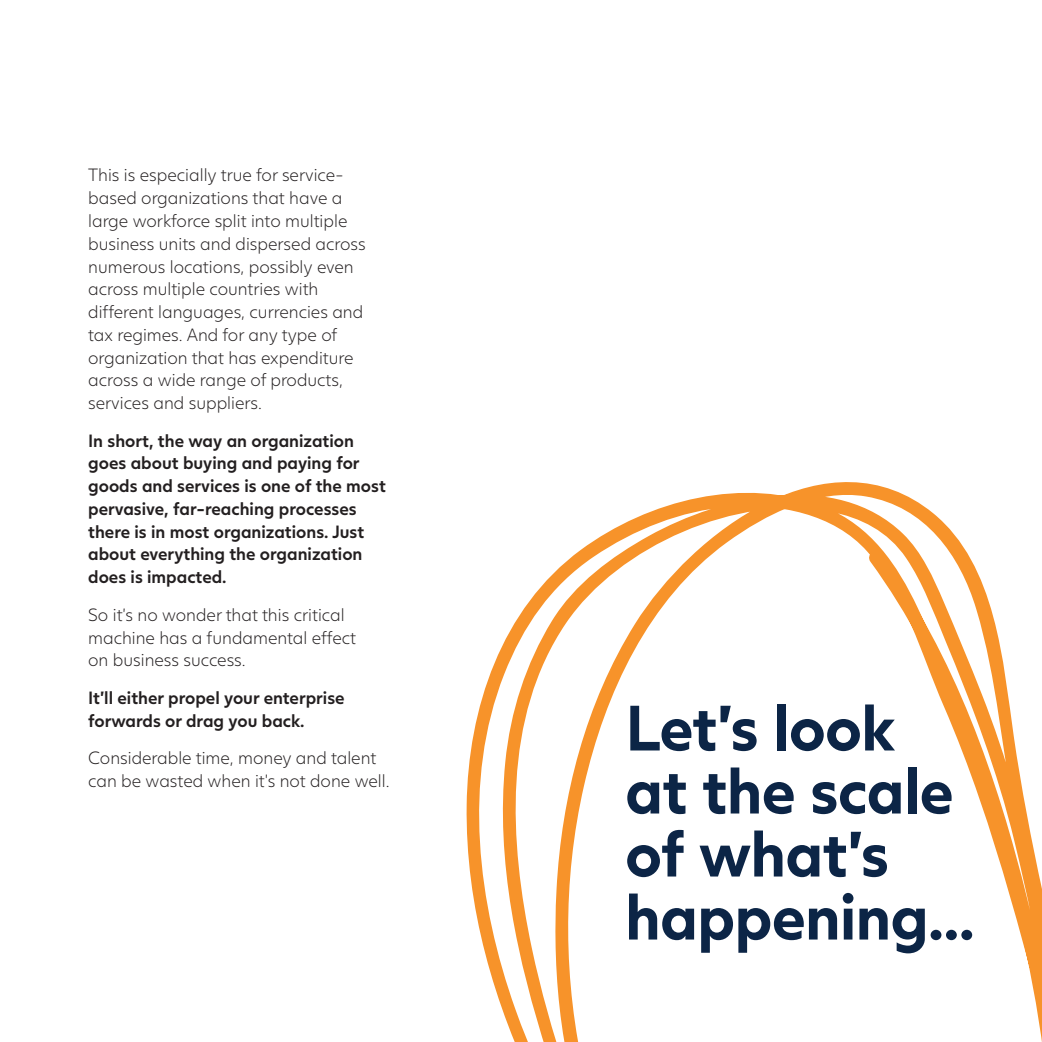
<style>
.page{position:relative;width:1042px;height:1042px;background:#fff}
.page>*{position:absolute;margin:0;border:0;box-sizing:border-box;transform-origin:0 0}
.t1{font:700 63px/63px "Juli Sans";letter-spacing:-.01em;color:#0c2546}
.t2{font:300 17.5px/22.8px "Juli Sans";color:#231f20}
.t3{font:500 17.5px/22.8px "Juli Sans";color:#231f20}
</style>
<div class="page">
<svg style="left:466px;top:482px;width:576px;height:560px"></svg>
<p class="t2" style="left:88px;top:163px;width:279px">This is especially true for service&shy;based organizations that have a large workforce split into multiple business units and dispersed across numerous locations, possibly even across multiple countries with different languages, currencies and tax regimes. And for any type of organization that has expenditure across a wide range of products, services and suppliers.</p>
<p class="t3" style="left:88px;top:427px;width:299px">In short, the way an organization goes about buying and paying for goods and services is one of the most pervasive, far-reaching processes there is in most organizations. Just about everything the organization does is impacted.</p>
<p class="t2" style="left:88px;top:602px;width:269px">So it’s no wonder that this critical machine has a fundamental effect on business success.</p>
<p class="t3" style="left:88px;top:684px;width:258px">It’ll either propel your enterprise forwards or drag you back.</p>
<p class="t2" style="left:88px;top:746px;width:303px">Considerable time, money and talent can be wasted when it’s not done well.</p>
<h1 class="t1" style="left:625px;top:689px;width:351px">Let’s look<br>at the scale of what’s happening...</h1>
</div>
